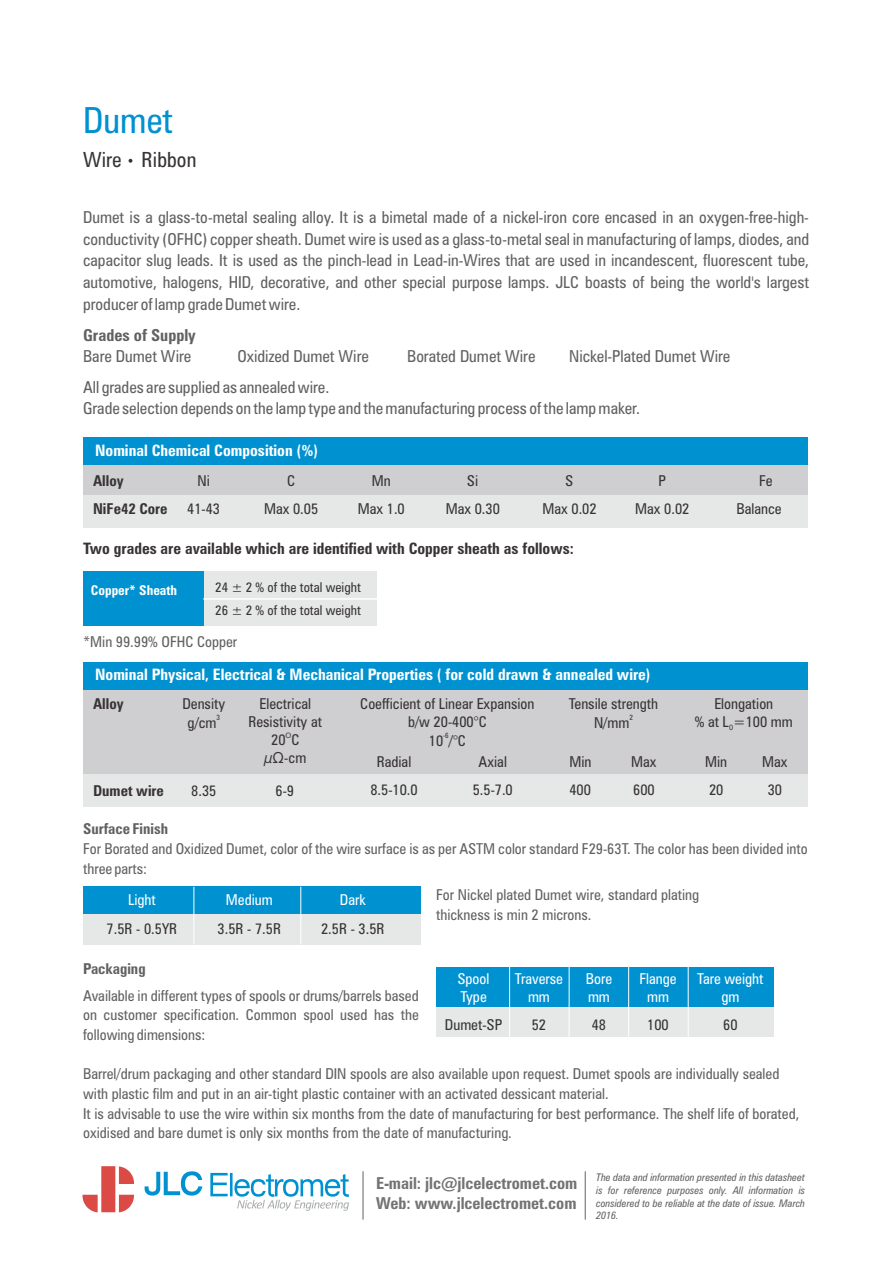
<style>
.page{position:relative;width:893px;height:1263px;background:#fff}
.page>*{position:absolute;margin:0;border:0;box-sizing:border-box;transform-origin:0 0}
.t1{font:condensed 36px "Zurich BT";color:#0091d1}
.t2{font:condensed 20.85px "Zurich BT";color:#383336}
.t3{font:condensed 16.5px/21.8px "Zurich BT";color:#616161;text-align:justify}
.t4{font:700 condensed 16.5px/19.8px "Zurich BT";color:#737375}
.t5{font:700 condensed 16.5px "Zurich BT";color:#616161}
.t6{font:700 condensed 15.75px "Zurich BT";color:#fff}
.t7{font:700 condensed 15.75px "Zurich BT";color:#383336}
.t8{font:condensed 15px/19.8px "Zurich BT";color:#616161}
.t9{font:condensed 15px/18px "Zurich BT";color:#383336;text-align:center}
.t10{font:condensed 15px/18px "Zurich BT";color:#fff;text-align:center}
.t11{font:700 condensed 15px "Zurich BT";color:#383336}
.t12{font:700 condensed 15px "Zurich BT";color:#616161}
.t13{font:condensed 13.5px/23.7px "Zurich BT";color:#383336}
.t14{font:700 condensed 13.5px "Zurich BT";color:#fff}
.t15{font:italic condensed 10.5px/12.6px "Zurich BT";color:#616161;text-align:justify}
.t16{font:condensed 7.5px "Zurich BT";color:#383336}
.t17{font:7.5px "Arial";color:#383336}
</style>
<div class="page">
<svg style="left:129px;top:159px;width:3px;height:4px"></svg>
<svg style="left:145px;top:1171px;width:204px;height:40px"></svg>
<svg style="left:82px;top:1166px;width:52px;height:46px"></svg>
<hr style="left:362px;top:1171px;width:2px;height:48px;background:#737375">
<hr style="left:585px;top:1171px;width:1px;height:48px;background:#737375">
<div style="left:83px;top:438px;width:725px;height:90px;background:#e6e8e8"></div>
<div style="left:83px;top:438px;width:725px;height:27px;background:#0091d1"></div>
<div style="left:83px;top:465px;width:725px;height:29px;background:#cfcfd1"></div>
<div style="left:83px;top:571px;width:293px;height:55px;background:#e6e8e8"></div>
<div style="left:83px;top:571px;width:120px;height:55px;background:#0091d1"></div>
<hr style="left:203px;top:598px;width:174px;height:2px;background:#fff">
<div style="left:83px;top:662px;width:724px;height:144px;background:#e6e8e8"></div>
<div style="left:83px;top:662px;width:724px;height:28px;background:#0091d1"></div>
<div style="left:83px;top:690px;width:724px;height:83px;background:#cfcfd1"></div>
<div style="left:83px;top:887px;width:338px;height:57px;background:#e6e8e8"></div>
<div style="left:83px;top:887px;width:338px;height:27px;background:#0091d1"></div>
<hr style="left:194px;top:887px;width:1px;height:57px;background:#fff">
<hr style="left:300px;top:887px;width:1px;height:57px;background:#fff">
<div style="left:436px;top:968px;width:338px;height:69px;background:#e6e8e8"></div>
<div style="left:436px;top:967px;width:338px;height:40px;background:#0091d1"></div>
<hr style="left:509px;top:967px;width:1px;height:70px;background:#fff">
<hr style="left:569px;top:967px;width:1px;height:70px;background:#fff">
<hr style="left:628px;top:967px;width:1px;height:70px;background:#fff">
<hr style="left:688px;top:967px;width:1px;height:70px;background:#fff">
<h1 class="t1" style="left:83px;top:105px;width:91px">Dumet</h1>
<h2 class="t2" style="left:83px;top:151px;width:115px">Wire Ribbon</h2>
<p class="t3" style="left:83px;top:208px;width:728px">Dumet is a glass-to-metal sealing alloy. It is a bimetal made of a nickel-iron core encased in an oxygen-free-high&shy;conductivity (OFHC) copper sheath. Dumet wire is used as a glass-to-metal seal in manufacturing of lamps, diodes, and capacitor slug leads. It is used as the pinch-lead in Lead-in-Wires that are used in incandescent, fluorescent tube, automotive, halogens, HID, decorative, and other special purpose lamps. JLC boasts of being the world's largest producer of lamp grade Dumet wire.</p>
<p class="t5" style="left:83px;top:328px;width:114px">Grades of Supply</p>
<p class="t3" style="left:83px;top:347px;width:110px">Bare Dumet Wire</p>
<p class="t3" style="left:237px;top:347px;width:133px">Oxidized Dumet Wire</p>
<p class="t3" style="left:407px;top:347px;width:130px">Borated Dumet Wire</p>
<p class="t3" style="left:569px;top:347px;width:163px">Nickel-Plated Dumet Wire</p>
<p class="t3" style="left:83px;top:377px;width:558px">All grades are supplied as annealed wire.<br>Grade selection depends on the lamp type and the manufacturing process of the lamp maker.</p>
<p class="t6" style="left:95px;top:444px;width:225px">Nominal Chemical Composition (%)</p>
<p class="t11" style="left:93px;top:474px;width:32px">Alloy</p>
<p class="t9" style="left:198px;top:473px;width:14px">Ni</p>
<p class="t9" style="left:287px;top:473px;width:10px">C</p>
<p class="t9" style="left:372px;top:473px;width:20px">Mn</p>
<p class="t9" style="left:467px;top:473px;width:13px">Si</p>
<p class="t9" style="left:566px;top:473px;width:9px">S</p>
<p class="t9" style="left:659px;top:473px;width:9px">P</p>
<p class="t9" style="left:759px;top:473px;width:15px">Fe</p>
<p class="t11" style="left:93px;top:503px;width:76px">NiFe42 Core</p>
<p class="t9" style="left:187px;top:501px;width:34px">41-43</p>
<p class="t9" style="left:264px;top:501px;width:56px">Max 0.05</p>
<p class="t9" style="left:358px;top:501px;width:48px">Max 1.0</p>
<p class="t9" style="left:446px;top:501px;width:56px">Max 0.30</p>
<p class="t9" style="left:542px;top:501px;width:56px">Max 0.02</p>
<p class="t9" style="left:635px;top:501px;width:56px">Max 0.02</p>
<p class="t9" style="left:736px;top:501px;width:47px">Balance</p>
<p class="t7" style="left:83px;top:542px;width:492px">Two grades are available which are identified with Copper sheath as follows:</p>
<p class="t14" style="left:91px;top:584px;width:88px">Copper* Sheath</p>
<p class="t13" style="left:215px;top:576px;width:147px">24 ± 2 % of the total weight<br>26 ± 2 % of the total weight</p>
<p class="t8" style="left:83px;top:633px;width:156px">*Min 99.99% OFHC Copper</p>
<p class="t6" style="left:95px;top:668px;width:557px">Nominal Physical, Electrical &amp; Mechanical Properties ( for cold drawn &amp; annealed wire)</p>
<p class="t11" style="left:93px;top:698px;width:32px">Alloy</p>
<p class="t9" style="left:182px;top:696px;width:44px">Density</p>
<p class="t16" style="left:217px;top:714px;width:5px">3</p>
<p class="t9" style="left:188px;top:715px;width:30px">g/cm</p>
<p class="t11" style="left:93px;top:785px;width:72px">Dumet wire</p>
<p class="t9" style="left:191px;top:783px;width:27px">8.35</p>
<p class="t9" style="left:360px;top:696px;width:176px">Coefficient of Linear Expansion b/w 20-400°C</p>
<p class="t16" style="left:443px;top:732px;width:7px">-6</p>
<p class="t9" style="left:429px;top:733px;width:39px">10 /°C</p>
<p class="t9" style="left:473px;top:748px;width:42px;line-height:28.5px">Axial<br>5.5-7.0</p>
<p class="t9" style="left:249px;top:696px;width:75px">Electrical<br>Resistivity at</p>
<p class="t17" style="left:286px;top:732px;width:7px">O</p>
<p class="t9" style="left:264px;top:732px;width:43px">20 C µΩ-cm</p>
<p class="t9" style="left:377px;top:754px;width:36px">Radial</p>
<p class="t9" style="left:276px;top:783px;width:20px">6-9</p>
<p class="t9" style="left:370px;top:782px;width:49px">8.5-10.0</p>
<p class="t9" style="left:569px;top:696px;width:91px">Tensile strength</p>
<p class="t16" style="left:629px;top:714px;width:5px">2</p>
<p class="t9" style="left:594px;top:715px;width:37px">N/mm</p>
<p class="t9" style="left:695px;top:696px;width:99px">Elongation<br>% at L =100 mm</p>
<p class="t17" style="left:729px;top:725px;width:6px">0</p>
<p class="t9" style="left:569px;top:754px;width:24px">Min</p>
<p class="t9" style="left:631px;top:754px;width:27px">Max</p>
<p class="t9" style="left:705px;top:754px;width:24px">Min</p>
<p class="t9" style="left:762px;top:754px;width:27px">Max</p>
<p class="t9" style="left:569px;top:782px;width:23px">400</p>
<p class="t9" style="left:633px;top:782px;width:23px">600</p>
<p class="t9" style="left:709px;top:782px;width:16px">20</p>
<p class="t9" style="left:768px;top:782px;width:16px">30</p>
<p class="t12" style="left:83px;top:823px;width:87px">Surface Finish</p>
<p class="t8" style="left:83px;top:840px;width:726px">For Borated and Oxidized Dumet, color of the wire surface is as per ASTM color standard F29-63T. The color has been divided into three parts:</p>
<p class="t10" style="left:128px;top:892px;width:29px">Light</p>
<p class="t9" style="left:107px;top:921px;width:72px">7.5R - 0.5YR</p>
<p class="t8" style="left:436px;top:886px;width:265px">For Nickel plated Dumet wire, standard plating thickness is min 2 microns.</p>
<p class="t10" style="left:226px;top:892px;width:48px">Medium</p>
<p class="t9" style="left:218px;top:921px;width:65px">3.5R - 7.5R</p>
<p class="t10" style="left:340px;top:892px;width:27px">Dark</p>
<p class="t9" style="left:321px;top:921px;width:65px">2.5R - 3.5R</p>
<p class="t12" style="left:83px;top:962px;width:64px">Packaging</p>
<p class="t8" style="left:83px;top:987px;width:337px;text-align:justify">Available in different types of spools or drums/barrels based on customer specification. Common spool used has the following dimensions:</p>
<p class="t8" style="left:83px;top:1065px;width:718px">Barrel/drum packaging and other standard DIN spools are also available upon request. Dumet spools are individually sealed with plastic film and put in an air-tight plastic container with an activated dessicant material.<br>It is advisable to use the wire within six months from the date of manufacturing for best performance. The shelf life of borated, oxidised and bare dumet is only six months from the date of manufacturing.</p>
<p class="t10" style="left:458px;top:971px;width:33px;text-align:left">Spool<br>Type</p>
<p class="t9" style="left:445px;top:1017px;width:59px">Dumet-SP</p>
<p class="t10" style="left:515px;top:971px;width:50px">Traverse mm</p>
<p class="t9" style="left:532px;top:1017px;width:16px">52</p>
<p class="t10" style="left:586px;top:971px;width:28px;text-align:left">Bore mm</p>
<p class="t9" style="left:592px;top:1017px;width:16px">48</p>
<p class="t10" style="left:639px;top:971px;width:39px">Flange mm</p>
<p class="t9" style="left:647px;top:1017px;width:23px">100</p>
<p class="t10" style="left:697px;top:971px;width:68px">Tare weight gm</p>
<p class="t9" style="left:723px;top:1017px;width:16px">60</p>
<p class="t4" style="left:376px;top:1175px;width:203px">E-mail: jlc@jlcelectromet.com<br>Web: www.jlcelectromet.com</p>
<p class="t15" style="left:596px;top:1172px;width:211px">The data and information presented in this datasheet is for reference purposes only. All information is considered to be reliable at the date of issue. March 2016.</p>
</div>
